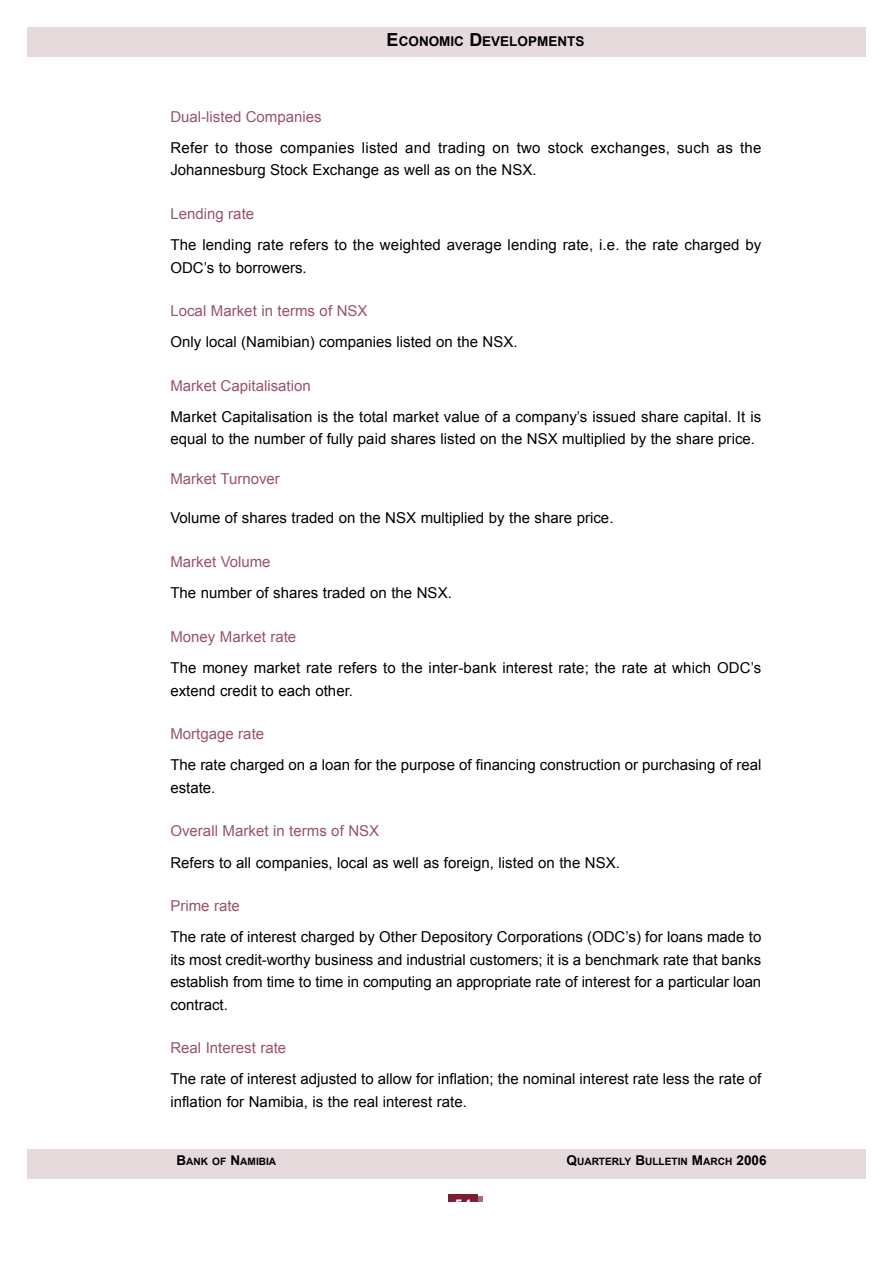
<style>
.page{position:relative;width:893px;height:1263px;background:#fff}
.page>*{position:absolute;margin:0;border:0;box-sizing:border-box;transform-origin:0 0}
.t1{font:15px/22.6px "Arial";color:#000}
.t2{font:15px "Arial";color:#985467}
.t3{font:700 13.5px "Arial";color:#000}
.t4{font:700 13.5px "Arial";color:#fff}
.t5{font:700 10.05px "Arial";color:#000}
.s1{font-size:18px}
.s2{font-size:13.5px}
</style>
<div class="page">
<div style="left:27px;top:27px;width:838px;height:30px;background:#e6d9dc"></div>
<div style="left:27px;top:1149px;width:838px;height:30px;background:#e6d9dc"></div>
<div style="left:453px;top:1196px;width:30px;height:5px;background:#a66d7c"></div>
<div style="left:448px;top:1194px;width:30px;height:7px;background:#7c1d36"></div>
<p class="t3" style="left:386px;top:34px;width:199px"><span class="s1">E</span>CONOMIC <span class="s1">D</span>EVELOPMENTS</p>
<p class="t2" style="left:170px;top:108px;width:153px">Dual-listed Companies</p>
<p class="t1" style="left:170px;top:136px;width:592px">Refer to those companies listed and trading on two stock exchanges, such as the<br>Johannesburg Stock Exchange as well as on the NSX.</p>
<p class="t2" style="left:170px;top:205px;width:85px">Lending rate</p>
<p class="t1" style="left:170px;top:233px;width:592px">The lending rate refers to the weighted average lending rate, i.e. the rate charged by<br>ODC’s to borrowers.</p>
<p class="t2" style="left:170px;top:303px;width:199px">Local Market in terms of NSX</p>
<p class="t1" style="left:170px;top:331px;width:349px">Only local (Namibian) companies listed on the NSX.</p>
<p class="t2" style="left:170px;top:377px;width:142px">Market Capitalisation</p>
<p class="t1" style="left:170px;top:406px;width:592px">Market Capitalisation is the total market value of a company’s issued share capital. It is equal to the number of fully paid shares listed on the NSX multiplied by the share price.</p>
<p class="t2" style="left:170px;top:470px;width:111px">Market Turnover</p>
<p class="t1" style="left:170px;top:507px;width:444px">Volume of shares traded on the NSX multiplied by the share price.</p>
<p class="t2" style="left:170px;top:553px;width:102px">Market Volume</p>
<p class="t1" style="left:170px;top:582px;width:283px">The number of shares traded on the NSX.</p>
<p class="t2" style="left:170px;top:628px;width:127px">Money Market rate</p>
<p class="t1" style="left:170px;top:656px;width:592px">The money market rate refers to the inter-bank interest rate; the rate at which ODC’s extend credit to each other.</p>
<p class="t2" style="left:170px;top:726px;width:95px">Mortgage rate</p>
<p class="t1" style="left:170px;top:754px;width:592px">The rate charged on a loan for the purpose of financing construction or purchasing of real estate.</p>
<p class="t2" style="left:170px;top:823px;width:210px">Overall Market in terms of NSX</p>
<p class="t1" style="left:170px;top:851px;width:451px">Refers to all companies, local as well as foreign, listed on the NSX.</p>
<p class="t2" style="left:170px;top:898px;width:71px">Prime rate</p>
<p class="t1" style="left:170px;top:926px;width:592px;text-align:justify">The rate of interest charged by Other Depository Corporations (ODC’s) for loans made to its most credit-worthy business and industrial customers; it is a benchmark rate that banks establish from time to time in computing an appropriate rate of interest for a particular loan contract.</p>
<p class="t2" style="left:170px;top:1040px;width:117px">Real Interest rate</p>
<p class="t1" style="left:170px;top:1068px;width:592px">The rate of interest adjusted to allow for inflation; the nominal interest rate less the rate of inflation for Namibia, is the real interest rate.</p>
<p class="t5" style="left:176px;top:1156px;width:101px"><span class="s2">B</span>ANK OF <span class="s2">N</span>AMIBIA</p>
<p class="t5" style="left:566px;top:1156px;width:201px"><span class="s2">Q</span>UARTERLY <span class="s2">B</span>ULLETIN <span class="s2">M</span>ARCH <span class="s2">2006</span></p>
<p class="t4" style="left:455px;top:1196px;width:18px">5 4</p>
</div>
